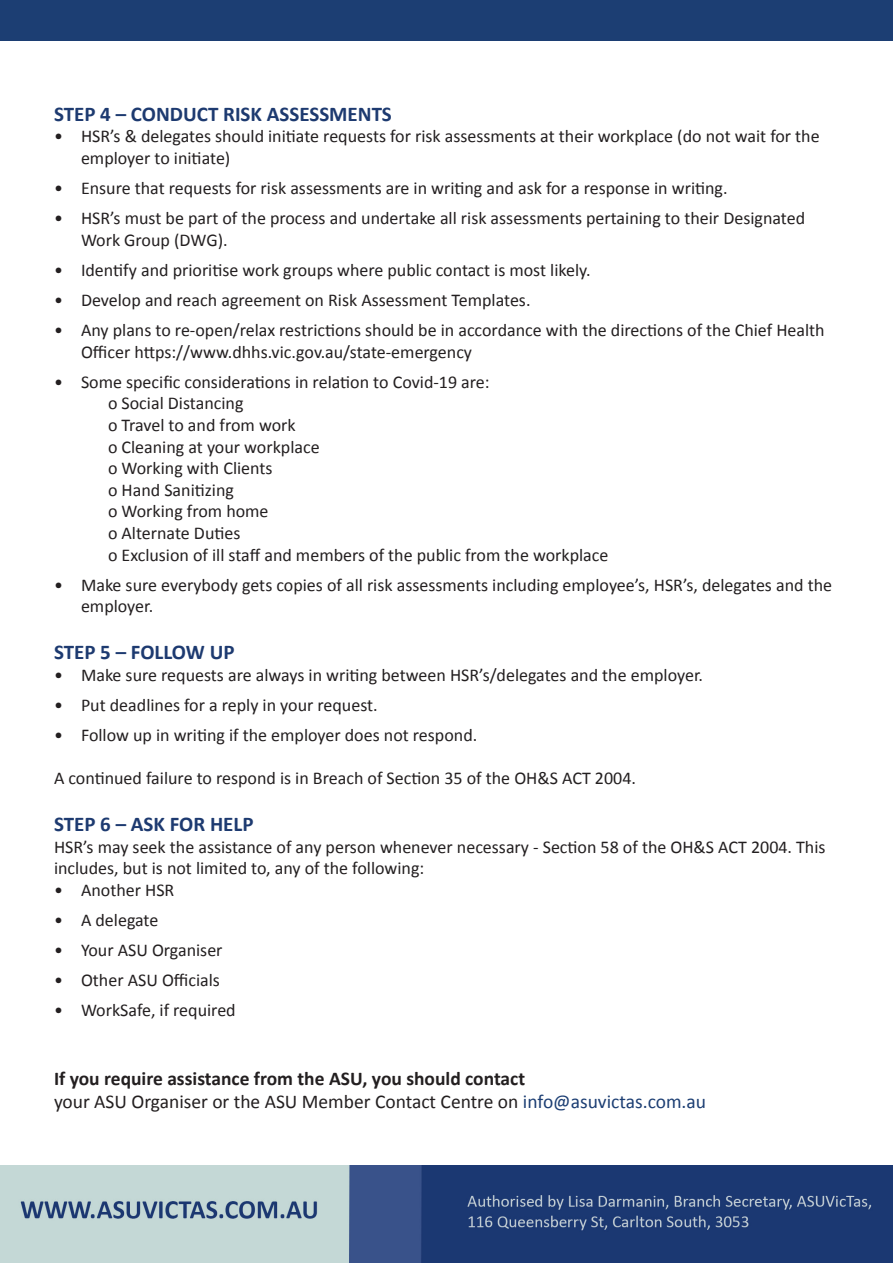
<style>
.page{position:relative;width:893px;height:1263px;background:#fff}
.page>*{position:absolute;margin:0;border:0;box-sizing:border-box;transform-origin:0 0}
.t1{font:700 21px "Calibri";color:#1d3a70}
.t2{font:700 19.5px/23.4px "Calibri";color:#231f20}
.t3{font:18px/21.6px "Calibri";color:#231f20}
.s1{font-weight:400}
.s2{font-weight:400;color:#1c3e73}
</style>
<div class="page">
<img style="left:0;top:1165px;width:893px;height:98px">
<div style="left:0;top:0;width:893px;height:40px;background:#1c3e73"></div>
<p class="t1" style="left:54px;top:100px;width:339px">STEP 4 – CONDUCT RISK ASSESSMENTS</p>
<p class="t3" style="left:81px;top:126px;width:740px;text-indent:-27px">• HSR’s &amp; delegates should initiate requests for risk assessments at their workplace (do not wait for the employer to initiate)</p>
<p class="t3" style="left:54px;top:177px;width:675px">• Ensure that requests for risk assessments are in writing and ask for a response in writing.</p>
<p class="t3" style="left:81px;top:207px;width:726px;text-indent:-27px">• HSR’s must be part of the process and undertake all risk assessments pertaining to their Designated<br>Work Group (DWG).</p>
<p class="t3" style="left:54px;top:259px;width:538px">• Identify and prioritise work groups where public contact is most likely.</p>
<p class="t3" style="left:54px;top:289px;width:478px">• Develop and reach agreement on Risk Assessment Templates.</p>
<p class="t3" style="left:81px;top:319px;width:745px;text-indent:-27px">• Any plans to re-open/relax restrictions should be in accordance with the directions of the Chief Health<br>Officer https://www.dhhs.vic.gov.au/state-emergency</p>
<p class="t3" style="left:54px;top:371px;width:437px">• Some specific considerations in relation to Covid-19 are:</p>
<p class="t3" style="left:108px;top:393px;width:137px">o Social Distancing</p>
<p class="t3" style="left:108px;top:414px;width:189px">o Travel to and from work</p>
<p class="t3" style="left:108px;top:436px;width:213px">o Cleaning at your workplace</p>
<p class="t3" style="left:108px;top:457px;width:166px">o Working with Clients</p>
<p class="t3" style="left:108px;top:479px;width:127px">o Hand Sanitizing</p>
<p class="t3" style="left:108px;top:501px;width:162px">o Working from home</p>
<p class="t3" style="left:108px;top:522px;width:134px">o Alternate Duties</p>
<p class="t3" style="left:108px;top:544px;width:502px">o Exclusion of ill staff and members of the public from the workplace</p>
<p class="t3" style="left:81px;top:574px;width:753px;text-indent:-27px">• Make sure everybody gets copies of all risk assessments including employee’s, HSR’s, delegates and the employer.</p>
<p class="t1" style="left:54px;top:639px;width:182px">STEP 5 – FOLLOW UP</p>
<p class="t3" style="left:54px;top:664px;width:650px">• Make sure requests are always in writing between HSR’s/delegates and the employer.</p>
<p class="t3" style="left:54px;top:694px;width:325px">• Put deadlines for a reply in your request.</p>
<p class="t3" style="left:54px;top:724px;width:425px">• Follow up in writing if the employer does not respond.</p>
<p class="t3" style="left:54px;top:767px;width:583px">A continued failure to respond is in Breach of Section 35 of the OH&amp;S ACT 2004.</p>
<p class="t1" style="left:54px;top:810px;width:201px">STEP 6 – ASK FOR HELP</p>
<p class="t3" style="left:54px;top:836px;width:773px">HSR’s may seek the assistance of any person whenever necessary - Section 58 of the OH&amp;S ACT 2004. This includes, but is not limited to, any of the following:</p>
<p class="t3" style="left:54px;top:879px;width:122px">• Another HSR</p>
<p class="t3" style="left:54px;top:909px;width:106px">• A delegate</p>
<p class="t3" style="left:54px;top:939px;width:170px">• Your ASU Organiser</p>
<p class="t3" style="left:54px;top:969px;width:167px">• Other ASU Officials</p>
<p class="t3" style="left:54px;top:999px;width:183px">• WorkSafe, if required</p>
<p class="t2" style="left:54px;top:1066px;width:654px">If you require assistance from the ASU, you should contact<br><span class="s1">your ASU Organiser or the ASU Member Contact Centre on</span> <span class="s2">info@asuvictas.com.au</span></p>
</div>
